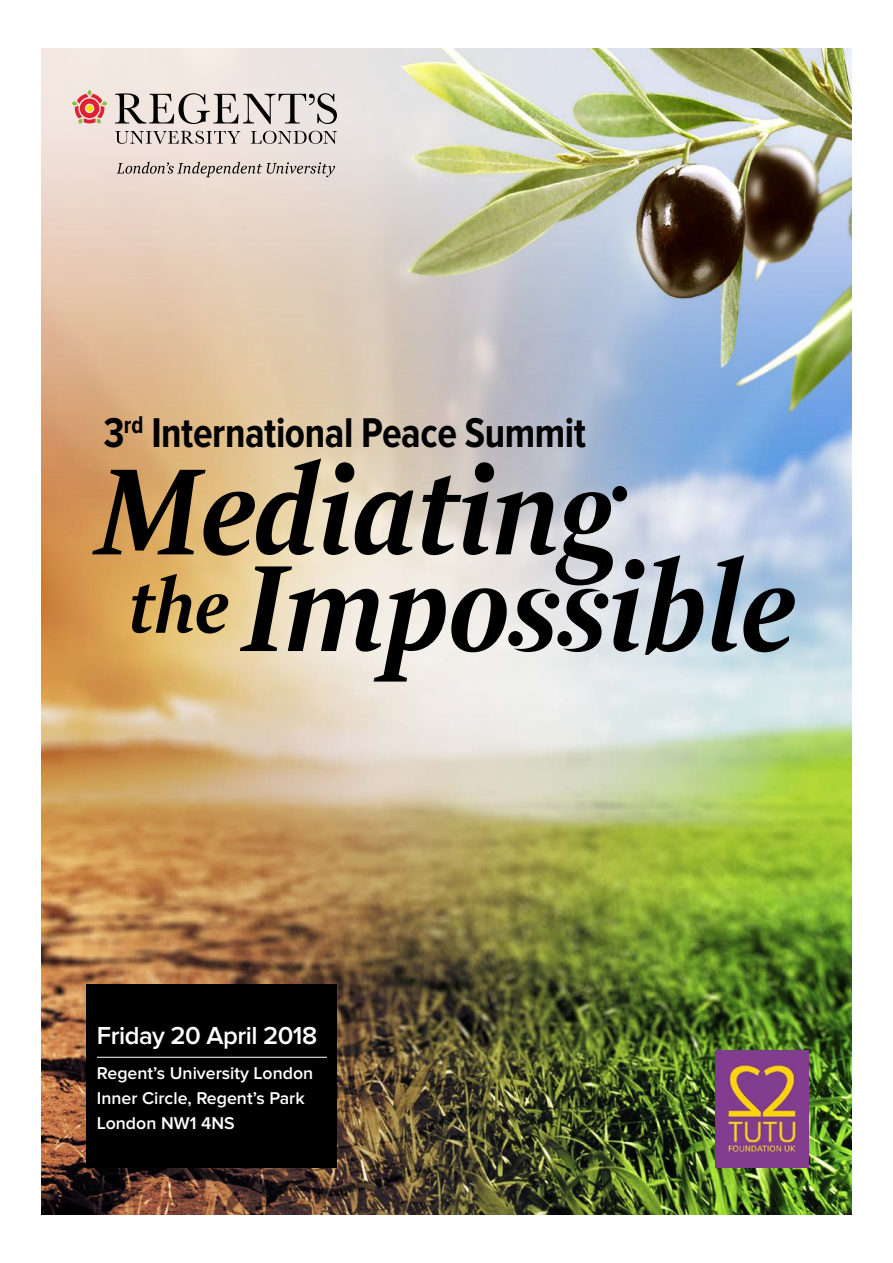
<style>
.page{position:relative;width:893px;height:1263px;background:#fff}
.page>*{position:absolute;margin:0;border:0;box-sizing:border-box;transform-origin:0 0}
.t1{font:italic 700 127.35px/96.6px "Brenta";letter-spacing:-.01em;color:#000;scale:.95 1}
.t2{font:700 43.2px "Proxima Nova Cond";letter-spacing:-.01em;color:#000;scale:.95 1}
.t3{font:600 25.5px "Proxima Nova";letter-spacing:-.02em;color:#fff}
.t4{font:600 17.7px/24.9px "Proxima Nova";color:#fff}
.s1{font-size:78.3px}
</style>
<div class="page">
<img style="left:42px;top:922px;width:809px;height:293px">
<img style="left:42px;top:48px;width:809px;height:874px">
<div style="left:87px;top:984px;width:250px;height:184px;background:#000"></div>
<hr style="left:97px;top:1057px;width:230px;height:1px;background:#fff">
<svg style="left:251px;top:131px;width:86px;height:13px"></svg>
<svg style="left:115px;top:131px;width:125px;height:13px;background:#b8aea9"></svg>
<svg style="left:115px;top:93px;width:222px;height:31px;background:#b5aeaa"></svg>
<svg style="left:72px;top:90px;width:35px;height:34px"></svg>
<svg style="left:117px;top:162px;width:218px;height:15px;background:#c0b5ae"></svg>
<img style="left:715px;top:1050px;width:94px;height:118px">
<h2 class="t2" style="left:103px;top:409px;width:510px">3<sup>rd</sup> International Peace Summit</h2>
<h1 class="t1" style="left:96px;top:468px;width:736px">Mediating<br><span class="s1">the</span> Impossible</h1>
<h3 class="t3" style="left:97px;top:1021px;width:222px">Friday 20 April 2018</h3>
<p class="t4" style="left:97px;top:1061px;width:218px">Regent’s University London<br>Inner Circle, Regent’s Park<br>London NW1 4NS</p>
</div>
